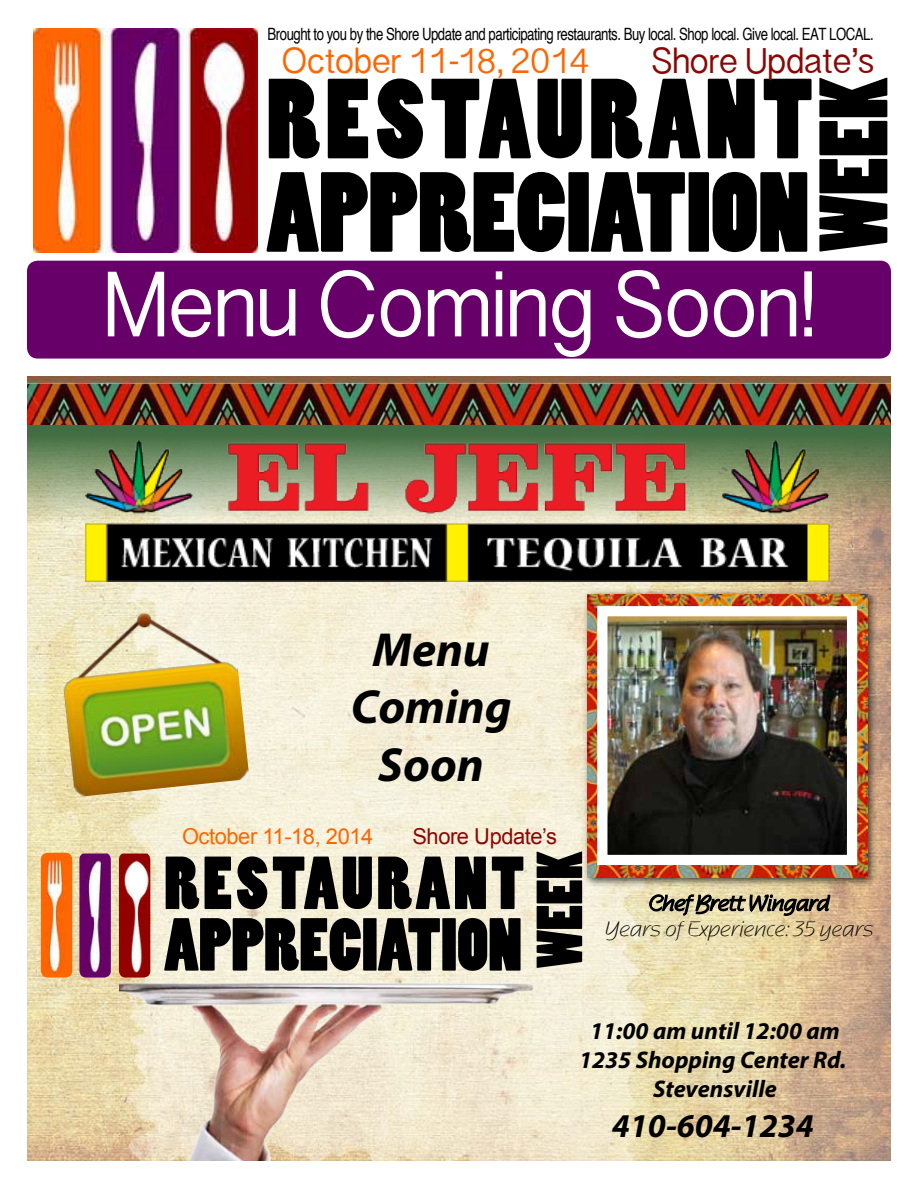
<style>
.page{position:relative;width:918px;height:1188px;background:#fff}
.page>*{position:absolute;margin:0;border:0;box-sizing:border-box;transform-origin:0 0}
.t1{font:106.2px/93.4px "Poplar";color:#000}
.t2{font:90.6px "Poplar";color:#000}
.t3{font:700 85.5px "Sinhala Sangam MN";letter-spacing:-.02em;color:#fff;scale:.95 1}
.t4{font:69.9px/61.5px "Poplar";color:#000}
.t5{font:60.75px "Poplar";color:#000}
.t6{font:italic 700 48px/57.6px "Myriad Pro";color:#000;text-align:center}
.t7{font:italic 700 33.3px "Myriad Pro";color:#000}
.t8{font:33.15px "Sinhala Sangam MN";letter-spacing:-.02em;color:#ff6501}
.t9{font:33.15px "Sinhala Sangam MN";letter-spacing:-.02em;color:#8b0705}
.t10{font:italic 700 24.15px/29px "Myriad Pro";color:#000;text-align:center}
.t11{font:21.9px "Arial";letter-spacing:-.02em;color:#ff6501}
.t12{font:21.9px "Arial";letter-spacing:-.02em;color:#8b0705}
.t13{font:21.6px "Nadianne";color:#000}
.t14{font:condensed 16.95px "Helvetica";letter-spacing:-.03em;color:#000;scale:.95 1}
</style>
<div class="page">
<img style="left:33px;top:28px;width:225px;height:224px">
<div style="left:27px;top:261px;width:864px;height:98px;background:#670069;border-radius:11px"></div>
<img style="left:27px;top:528px;width:864px;height:633px">
<img style="left:119px;top:812px;width:459px;height:349px">
<svg style="left:27px;top:425px;width:864px;height:103px;background:#69835b"></svg>
<img style="left:27px;top:376px;width:295px;height:49px">
<img style="left:554px;top:376px;width:176px;height:49px">
<img style="left:322px;top:376px;width:232px;height:49px">
<img style="left:730px;top:376px;width:161px;height:49px">
<div style="left:582px;top:589px;width:296px;height:299px;background:#000;opacity:.75"></div>
<img style="left:587px;top:594px;width:280px;height:283px">
<img style="left:608px;top:617px;width:238px;height:237px">
<div style="left:597px;top:606px;width:260px;height:259px;border:10px solid #fff"></div>
<img style="left:648px;top:855px;width:183px;height:106px">
<img style="left:57px;top:604px;width:192px;height:193px">
<img style="left:41px;top:853px;width:31px;height:125px">
<img style="left:79px;top:854px;width:32px;height:124px">
<img style="left:119px;top:854px;width:31px;height:124px">
<img style="left:86px;top:440px;width:743px;height:141px">
<p class="t14" style="left:268px;top:23px;width:640px">Brought to you by the Shore Update and participating restaurants. Buy local. Shop local. Give local. EAT LOCAL.</p>
<h3 class="t8" style="left:282px;top:35px;width:310px">October 11-18, 2014</h3>
<h3 class="t9" style="left:651px;top:35px;width:225px">Shore Update’s</h3>
<h1 class="t1" style="left:267px;top:74px;width:548px">RESTAURANT<br>APPRECIATION</h1>
<h2 class="t2" style="left:804px;top:252px;width:176px;rotate:-90deg">WEEK</h2>
<h3 class="t3" style="left:103px;top:239px;width:751px">Menu Coming Soon!</h3>
<h3 class="t6" style="left:351px;top:619px;width:162px">Menu<br>Coming<br>Soon</h3>
<p class="t11" style="left:182px;top:822px;width:193px">October 11-18, 2014</p>
<p class="t12" style="left:412px;top:822px;width:146px">Shore Update’s</p>
<h3 class="t4" style="left:164px;top:853px;width:362px">RESTAURANT<br>APPRECIATION</h3>
<h3 class="t5" style="left:526px;top:968px;width:118px;rotate:-90deg">WEEK</h3>
<p class="t13" style="left:605px;top:917px;width:270px">Years of Experience: 35 years</p>
<h3 class="t10" style="left:579px;top:1016px;width:269px">11:00 am until 12:00 am<br>1235 Shopping Center Rd.<br>Stevensville</h3>
<h3 class="t7" style="left:612px;top:1104px;width:204px">410-604-1234</h3>
</div>
